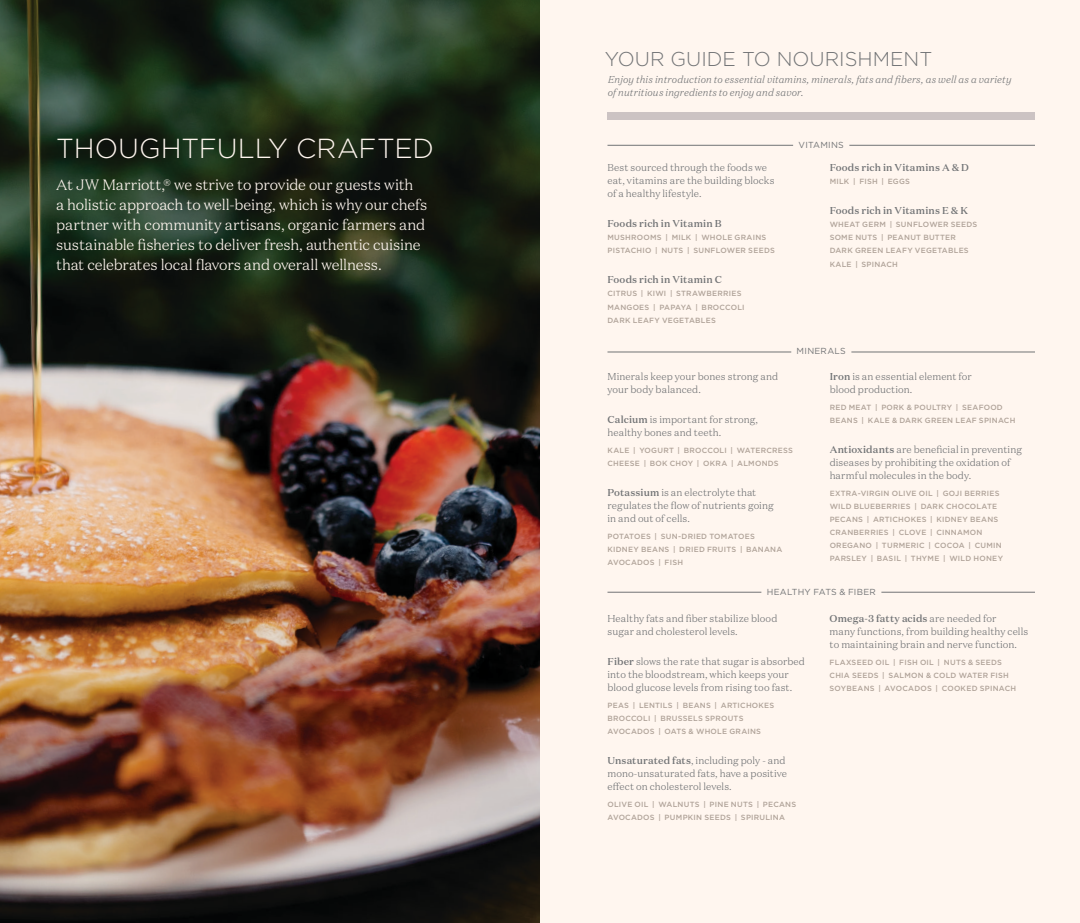
<style>
.page{position:relative;width:1080px;height:923px;background:#fff}
.page>*{position:absolute;margin:0;border:0;box-sizing:border-box;transform-origin:0 0}
.t1{font:300 27.5px "Gotham";letter-spacing:-.005em;color:#fff6ef}
.t2{font:300 20px "Gotham";color:#717375}
.t3{font:300 15px/20px "Domaine Text";letter-spacing:-.01em;color:#fff6ef}
.t4{font:300 10px/13.1px "Domaine Text";letter-spacing:.005em;color:#717375}
.t5{font:italic 300 10px/13.1px "Domaine Text";letter-spacing:.01em;color:#717375}
.t6{font:500 10px "Domaine Text";letter-spacing:.015em;color:#717375}
.t7{font:8.75px "Gotham";letter-spacing:.025em;color:#717375}
.t8{font:500 7.5px/13.1px "Gotham";letter-spacing:.03em;color:#b0a399}
.s1{font-weight:500}
</style>
<div class="page">
<div style="left:0;top:0;width:1080px;height:922px;background:#fff6ef"></div>
<img style="left:0;top:0;width:540px;height:922px">
<hr style="left:849px;top:145px;width:186px;height:1px;background:#717375">
<hr style="left:607px;top:352px;width:184px;height:1px;background:#717375">
<hr style="left:851px;top:352px;width:184px;height:1px;background:#717375">
<hr style="left:608px;top:145px;width:185px;height:1px;background:#717375">
<hr style="left:607px;top:592px;width:154px;height:1px;background:#717375">
<hr style="left:881px;top:592px;width:154px;height:1px;background:#717375">
<div style="left:608px;top:112px;width:427px;height:8px;background:#ccc3c3"></div>
<p class="t1" style="left:56px;top:131px;width:379px">THOUGHTFULLY CRAFTED</p>
<p class="t3" style="left:56px;top:175px;width:373px">At JW Marriott,® we strive to provide our guests with<br>a holistic approach to well-being, which is why our chefs partner with community artisans, organic farmers and sustainable fisheries to deliver fresh, authentic cuisine that celebrates local flavors and overall wellness.</p>
<p class="t2" style="left:605px;top:46px;width:329px">YOUR GUIDE TO NOURISHMENT</p>
<p class="t5" style="left:608px;top:72px;width:405px">Enjoy this introduction to essential vitamins, minerals, fats and fibers, as well as a variety of nutritious ingredients to enjoy and savor.</p>
<p class="t4" style="left:608px;top:161px;width:169px">Best sourced through the foods we eat, vitamins are the building blocks of a healthy lifestyle.</p>
<p class="t6" style="left:608px;top:217px;width:116px">Foods rich in Vitamin B</p>
<p class="t8" style="left:608px;top:231px;width:169px">MUSHROOMS | MILK | WHOLE GRAINS<br>PISTACHIO | NUTS | SUNFLOWER SEEDS</p>
<p class="t6" style="left:608px;top:273px;width:116px">Foods rich in Vitamin C</p>
<p class="t8" style="left:608px;top:287px;width:139px">CITRUS | KIWI | STRAWBERRIES<br>MANGOES | PAPAYA | BROCCOLI<br>DARK LEAFY VEGETABLES</p>
<p class="t7" style="left:799px;top:139px;width:47px">VITAMINS</p>
<p class="t6" style="left:830px;top:161px;width:141px">Foods rich in Vitamins A &amp; D</p>
<p class="t8" style="left:830px;top:175px;width:82px">MILK | FISH | EGGS</p>
<p class="t6" style="left:830px;top:204px;width:140px">Foods rich in Vitamins E &amp; K</p>
<p class="t8" style="left:830px;top:218px;width:149px">WHEAT GERM | SUNFLOWER SEEDS<br>SOME NUTS | PEANUT BUTTER<br>DARK GREEN LEAFY VEGETABLES<br>KALE | SPINACH</p>
<p class="t7" style="left:797px;top:346px;width:51px">MINERALS</p>
<p class="t4" style="left:608px;top:369px;width:172px">Minerals keep your bones strong and your body balanced.</p>
<p class="t4" style="left:608px;top:412px;width:152px"><span class="s1">Calcium</span> is important for strong, healthy bones and teeth.</p>
<p class="t8" style="left:608px;top:443px;width:187px">KALE | YOGURT | BROCCOLI | WATERCRESS<br>CHEESE | BOK CHOY | OKRA | ALMONDS</p>
<p class="t4" style="left:608px;top:485px;width:168px"><span class="s1">Potassium</span> is an electrolyte that regulates the flow of nutrients going in and out of cells.</p>
<p class="t8" style="left:608px;top:529px;width:176px">POTATOES | SUN-DRIED TOMATOES<br>KIDNEY BEANS | DRIED FRUITS | BANANA<br>AVOCADOS | FISH</p>
<p class="t4" style="left:830px;top:369px;width:144px"><span class="s1">Iron</span> is an essential element for blood production.</p>
<p class="t8" style="left:830px;top:400px;width:187px">RED MEAT | PORK &amp; POULTRY | SEAFOOD<br>BEANS | KALE &amp; DARK GREEN LEAF SPINACH</p>
<p class="t4" style="left:830px;top:442px;width:194px"><span class="s1">Antioxidants</span> are beneficial in preventing diseases by prohibiting the oxidation of harmful molecules in the body.</p>
<p class="t8" style="left:830px;top:486px;width:175px">EXTRA-VIRGIN OLIVE OIL | GOJI BERRIES WILD BLUEBERRIES | DARK CHOCOLATE PECANS | ARTICHOKES | KIDNEY BEANS CRANBERRIES | CLOVE | CINNAMON OREGANO | TURMERIC | COCOA | CUMIN PARSLEY | BASIL | THYME | WILD HONEY</p>
<p class="t7" style="left:767px;top:586px;width:111px">HEALTHY FATS &amp; FIBER</p>
<p class="t4" style="left:608px;top:611px;width:171px">Healthy fats and fiber stabilize blood sugar and cholesterol levels.</p>
<p class="t4" style="left:608px;top:654px;width:199px"><span class="s1">Fiber</span> slows the rate that sugar is absorbed into the bloodstream, which keeps your blood glucose levels from rising too fast.</p>
<p class="t8" style="left:608px;top:698px;width:168px">PEAS | LENTILS | BEANS | ARTICHOKES<br>BROCCOLI | BRUSSELS SPROUTS<br>AVOCADOS | OATS &amp; WHOLE GRAINS</p>
<p class="t4" style="left:608px;top:753px;width:181px"><span class="s1">Unsaturated fats</span>, including poly - and mono-unsaturated fats, have a positive effect on cholesterol levels.</p>
<p class="t8" style="left:608px;top:797px;width:190px">OLIVE OIL | WALNUTS | PINE NUTS | PECANS<br>AVOCADOS | PUMPKIN SEEDS | SPIRULINA</p>
<p class="t4" style="left:830px;top:611px;width:200px"><span class="s1">Omega-3 fatty acids</span> are needed for<br>many functions, from building healthy cells to maintaining brain and nerve function.</p>
<p class="t8" style="left:830px;top:655px;width:188px">FLAXSEED OIL | FISH OIL | NUTS &amp; SEEDS<br>CHIA SEEDS | SALMON &amp; COLD WATER FISH<br>SOYBEANS | AVOCADOS | COOKED SPINACH</p>
</div>
